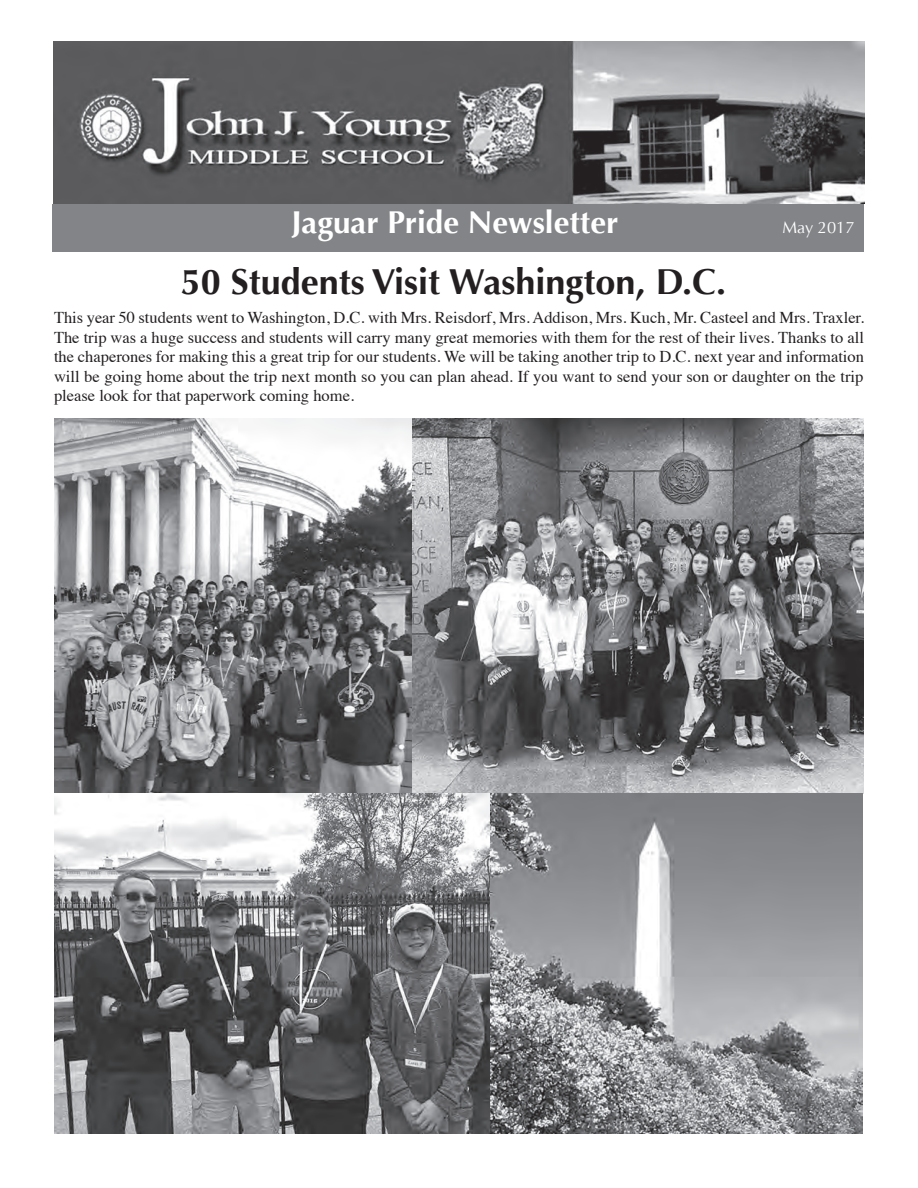
<style>
.page{position:relative;width:918px;height:1188px;background:#fff}
.page>*{position:absolute;margin:0;border:0;box-sizing:border-box;transform-origin:0 0}
.t1{font:700 36px "Optima";color:#231f20}
.t2{font:700 31.5px "Optima";color:#fff}
.t3{font:16.5px/19.5px "Times";color:#231f20;text-align:justify}
.t4{font:16.5px "Optima";color:#fff}
</style>
<div class="page">
<div style="left:52px;top:204px;width:812px;height:48px;background:#828487"></div>
<img style="left:54px;top:41px;width:810px;height:163px">
<img style="left:54px;top:418px;width:810px;height:716px">
<h2 class="t2" style="left:291px;top:204px;width:328px">Jaguar Pride Newsletter</h2>
<p class="t4" style="left:783px;top:217px;width:73px">May 2017</p>
<h1 class="t1" style="left:181px;top:261px;width:547px">50 Students Visit Washington, D.C.</h1>
<p class="t3" style="left:54px;top:307px;width:812px">This year 50 students went to Washington, D.C. with Mrs. Reisdorf, Mrs. Addison, Mrs. Kuch, Mr. Casteel and Mrs. Traxler.<br>The trip was a huge success and students will carry many great memories with them for the rest of their lives. Thanks to all the chaperones for making this a great trip for our students. We will be taking another trip to D.C. next year and information will be going home about the trip next month so you can plan ahead. If you want to send your son or daughter on the trip please look for that paperwork coming home.</p>
</div>
